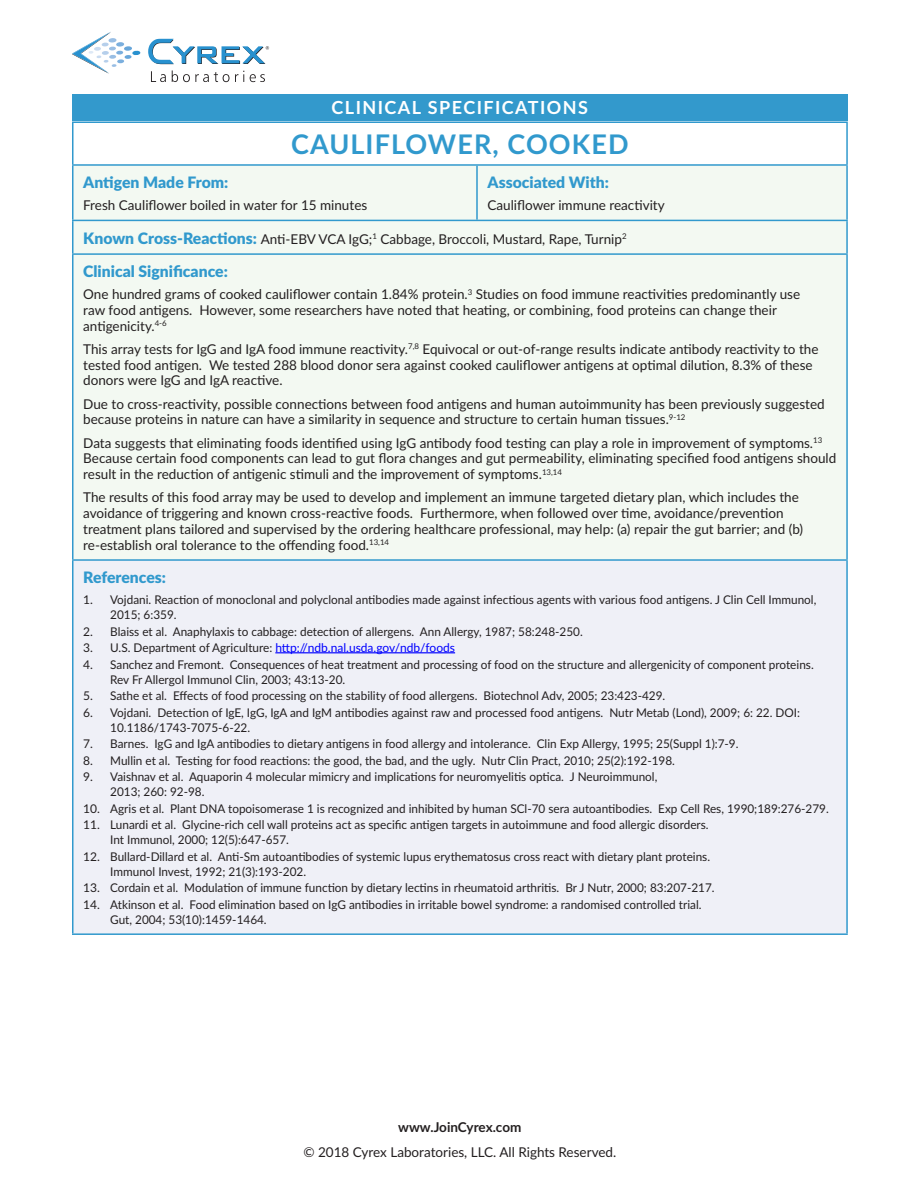
<style>
.page{position:relative;width:918px;height:1188px;background:#fff}
.page>*{position:absolute;margin:0;border:0;box-sizing:border-box;transform-origin:0 0}
.headline{font:700 27px "Lato";letter-spacing:.04em;color:#3199cd}
.t1{font:700 18px "Lato";letter-spacing:.08em;color:#fff}
.subhead{font:900 15.75px "Lato";color:#3199cd}
.Body_Text{font:13.5px/15.8px "Lato";color:#231f20}
.subhead-2{font:13.5px "Lato";color:#231f20}
.t2{font:700 13.5px "Lato";letter-spacing:-.005em;color:#231f20}
.t3{font:12px/15px "Lato";color:#231f20}
.t4{font:12px "Lato";color:#00f}
.s1{font-weight:900;font-size:15.75px;color:#3199cd}
.s2{color:#231f20}
</style>
<div class="page">
<svg style="left:151px;top:71px;width:15px;height:11px"></svg>
<svg style="left:172px;top:70px;width:72px;height:12px"></svg>
<svg style="left:250px;top:74px;width:15px;height:8px"></svg>
<svg style="left:72px;top:32px;width:69px;height:42px"></svg>
<svg style="left:148px;top:39px;width:121px;height:25px"></svg>
<div style="left:72px;top:94px;width:776px;height:28px;background:#39c"></div>
<div style="left:74px;top:166px;width:772px;height:393px;background:#f3f9f2"></div>
<div style="left:73px;top:560px;width:774px;height:374px;background:#eff0f7"></div>
<hr style="left:72px;top:122px;width:405px;height:1px;background:#3199cd">
<hr style="left:72px;top:123px;width:2px;height:41px;background:#3199cd">
<hr style="left:477px;top:122px;width:371px;height:1px;background:#3199cd">
<hr style="left:846px;top:123px;width:2px;height:41px;background:#3199cd">
<hr style="left:72px;top:221px;width:2px;height:32px;background:#3199cd">
<hr style="left:846px;top:221px;width:2px;height:32px;background:#3199cd">
<hr style="left:72px;top:561px;width:2px;height:372px;background:#3199cd">
<hr style="left:846px;top:561px;width:2px;height:372px;background:#3199cd">
<hr style="left:72px;top:933px;width:405px;height:2px;background:#3199cd">
<hr style="left:477px;top:933px;width:371px;height:2px;background:#3199cd">
<hr style="left:72px;top:253px;width:405px;height:2px;background:#3199cd">
<hr style="left:72px;top:255px;width:2px;height:304px;background:#3199cd">
<hr style="left:477px;top:253px;width:371px;height:2px;background:#3199cd">
<hr style="left:846px;top:255px;width:2px;height:304px;background:#3199cd">
<hr style="left:72px;top:559px;width:405px;height:2px;background:#3199cd">
<hr style="left:477px;top:559px;width:371px;height:2px;background:#3199cd">
<hr style="left:72px;top:164px;width:405px;height:2px;background:#3199cd">
<hr style="left:72px;top:166px;width:2px;height:54px;background:#3199cd">
<hr style="left:477px;top:164px;width:371px;height:2px;background:#3199cd">
<hr style="left:476px;top:166px;width:2px;height:54px;background:#3199cd">
<hr style="left:846px;top:166px;width:2px;height:54px;background:#3199cd">
<hr style="left:72px;top:220px;width:405px;height:1px;background:#3199cd">
<hr style="left:477px;top:220px;width:371px;height:1px;background:#3199cd">
<hr style="left:275px;top:652px;width:180px;height:1px;background:#00f">
<h2 class="t1" style="left:332px;top:95px;width:258px">CLINICAL SPECIFICATIONS</h2>
<p class="headline" style="left:291px;top:125px;width:339px">CAULIFLOWER, COOKED</p>
<p class="subhead" style="left:83px;top:171px;width:147px">Antigen Made From:</p>
<p class="Body_Text" style="left:83px;top:197px;width:286px">Fresh Cauliflower boiled in water for 15 minutes</p>
<p class="subhead" style="left:488px;top:171px;width:123px">Associated With:</p>
<p class="Body_Text" style="left:488px;top:197px;width:179px">Cauliflower immune reactivity</p>
<p class="subhead-2" style="left:83px;top:229px;width:545px"><span class="s1">Known Cross-Reactions:</span> Anti-EBV VCA IgG;<sup>1</sup> Cabbage, Broccoli, Mustard, Rape, Turnip<sup>2</sup></p>
<p class="subhead" style="left:83px;top:260px;width:146px">Clinical Significance:</p>
<p class="Body_Text" style="left:83px;top:286px;width:719px">One hundred grams of cooked cauliflower contain 1.84% protein.<sup>3</sup> Studies on food immune reactivities predominantly use raw food antigens. However, some researchers have noted that heating, or combining, food proteins can change their antigenicity.<sup>4-6</sup></p>
<p class="Body_Text" style="left:83px;top:340px;width:737px">This array tests for IgG and IgA food immune reactivity.<sup>7,8</sup> Equivocal or out-of-range results indicate antibody reactivity to the tested food antigen. We tested 288 blood donor sera against cooked cauliflower antigens at optimal dilution, 8.3% of these donors were IgG and IgA reactive.</p>
<p class="Body_Text" style="left:83px;top:395px;width:743px">Due to cross-reactivity, possible connections between food antigens and human autoimmunity has been previously suggested because proteins in nature can have a similarity in sequence and structure to certain human tissues.<sup>9-12</sup></p>
<p class="Body_Text" style="left:83px;top:434px;width:755px">Data suggests that eliminating foods identified using IgG antibody food testing can play a role in improvement of symptoms.<sup>13<br></sup>Because certain food components can lead to gut flora changes and gut permeability, eliminating specified food antigens should result in the reduction of antigenic stimuli and the improvement of symptoms.<sup>13,14</sup></p>
<p class="Body_Text" style="left:83px;top:489px;width:721px">The results of this food array may be used to develop and implement an immune targeted dietary plan, which includes the avoidance of triggering and known cross-reactive foods. Furthermore, when followed over time, avoidance/prevention treatment plans tailored and supervised by the ordering healthcare professional, may help: (a) repair the gut barrier; and (b) re-establish oral tolerance to the offending food.<sup>13,14</sup></p>
<p class="subhead" style="left:83px;top:566px;width:84px">References:</p>
<p class="t3" style="left:110px;top:592px;width:708px;text-indent:-27px">1. Vojdani. Reaction of monoclonal and polyclonal antibodies made against infectious agents with various food antigens. J Clin Cell Immunol,<br>2015; 6:359.</p>
<p class="t3" style="left:83px;top:623px;width:501px">2. Blaiss et al. Anaphylaxis to cabbage: detection of allergens. Ann Allergy, 1987; 58:248-250.</p>
<p class="t4" style="left:83px;top:639px;width:373px"><span class="s2">3. U.S. Department of Agriculture:</span> http://ndb.nal.usda.gov/ndb/foods</p>
<p class="t3" style="left:110px;top:656px;width:705px;text-indent:-27px">4. Sanchez and Fremont. Consequences of heat treatment and processing of food on the structure and allergenicity of component proteins.<br>Rev Fr Allergol Immunol Clin, 2003; 43:13-20.</p>
<p class="t3" style="left:83px;top:688px;width:584px">5. Sathe et al. Effects of food processing on the stability of food allergens. Biotechnol Adv, 2005; 23:423-429.</p>
<p class="t3" style="left:110px;top:704px;width:691px;text-indent:-27px">6. Vojdani. Detection of IgE, IgG, IgA and IgM antibodies against raw and processed food antigens. Nutr Metab (Lond), 2009; 6: 22. DOI:<br>10.1186/1743-7075-6-22.</p>
<p class="t3" style="left:83px;top:736px;width:657px">7. Barnes. IgG and IgA antibodies to dietary antigens in food allergy and intolerance. Clin Exp Allergy, 1995; 25(Suppl 1):7-9.</p>
<p class="t3" style="left:83px;top:752px;width:593px">8. Mullin et al. Testing for food reactions: the good, the bad, and the ugly. Nutr Clin Pract, 2010; 25(2):192-198.</p>
<p class="t3" style="left:110px;top:769px;width:549px;text-indent:-27px">9. Vaishnav et al. Aquaporin 4 molecular mimicry and implications for neuromyelitis optica. J Neuroimmunol,<br>2013; 260: 92-98.</p>
<p class="t3" style="left:83px;top:800px;width:747px">10. Agris et al. Plant DNA topoisomerase 1 is recognized and inhibited by human SCl-70 sera autoantibodies. Exp Cell Res, 1990;189:276-279.</p>
<p class="t3" style="left:110px;top:817px;width:600px;text-indent:-27px">11. Lunardi et al. Glycine-rich cell wall proteins act as specific antigen targets in autoimmune and food allergic disorders.<br>Int Immunol, 2000; 12(5):647-657.</p>
<p class="t3" style="left:110px;top:848px;width:601px;text-indent:-27px">12. Bullard-Dillard et al. Anti-Sm autoantibodies of systemic lupus erythematosus cross react with dietary plant proteins.<br>Immunol Invest, 1992; 21(3):193-202.</p>
<p class="t3" style="left:83px;top:880px;width:633px">13. Cordain et al. Modulation of immune function by dietary lectins in rheumatoid arthritis. Br J Nutr, 2000; 83:207-217.</p>
<p class="t3" style="left:110px;top:896px;width:593px;text-indent:-27px">14. Atkinson et al. Food elimination based on IgG antibodies in irritable bowel syndrome: a randomised controlled trial.<br>Gut, 2004; 53(10):1459-1464.</p>
<p class="t2" style="left:398px;top:1117px;width:125px">www.JoinCyrex.com</p>
<p class="Body_Text" style="left:303px;top:1143px;width:314px">© 2018 Cyrex Laboratories, LLC. All Rights Reserved.</p>
</div>
